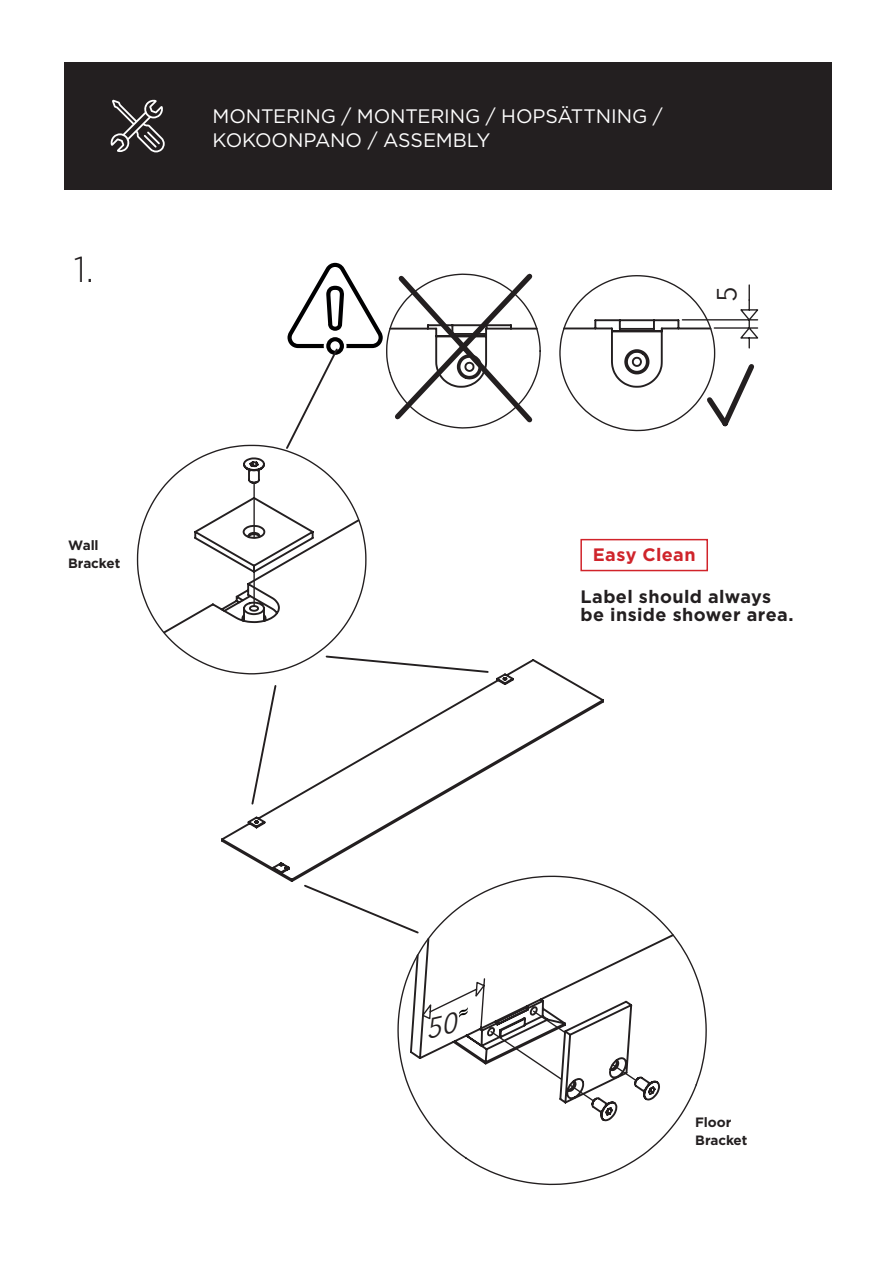
<style>
.page{position:relative;width:893px;height:1263px;background:#fff}
.page>*{position:absolute;margin:0;border:0;box-sizing:border-box;transform-origin:0 0}
.t1{font:300 36px "Gotham";color:#231f20}
.t2{font:27.45px "Avenir Next";color:#231f20}
.t3{font:19.5px/24px "Gotham";letter-spacing:-.005em;color:#fff}
.t4{font:700 18px/18px "Gotham";letter-spacing:.025em;color:#231f20}
.t5{font:700 18px "Gotham";letter-spacing:.025em;color:#cf242b}
.t6{font:700 13.5px/18px "Gotham";letter-spacing:-.01em;color:#231f20}
</style>
<div class="page">
<div style="left:64px;top:62px;width:767px;height:128px;background:#231f20"></div>
<svg style="left:110px;top:99px;width:55px;height:53px"></svg>
<svg style="left:287px;top:263px;width:96px;height:84px"></svg>
<svg style="left:716px;top:364px;width:38px;height:63px"></svg>
<svg style="left:136px;top:444px;width:571px;height:742px"></svg>
<svg style="left:385px;top:273px;width:331px;height:759px"></svg>
<svg style="left:681px;top:284px;width:78px;height:65px"></svg>
<div style="left:477px;top:523px;width:366px;height:125px;background:#fff"></div>
<div style="left:580px;top:539px;width:128px;height:32px;border:2px solid #d1232a"></div>
<svg style="left:428px;top:1007px;width:40px;height:32px"></svg>
<h1 class="t1" style="left:74px;top:246px;width:22px">1.</h1>
<p class="t3" style="left:213px;top:104px;width:452px">MONTERING / MONTERING / HOPSÄTTNING /<br>KOKOONPANO / ASSEMBLY</p>
<h2 class="t2" style="left:704px;top:302px;width:17px;rotate:-90deg">5</h2>
<p class="t6" style="left:68px;top:536px;width:54px">Wall<br>Bracket</p>
<p class="t5" style="left:593px;top:543px;width:104px">Easy Clean</p>
<p class="t4" style="left:580px;top:587px;width:215px">Label should always be inside shower area.</p>
<p class="t6" style="left:695px;top:1113px;width:54px">Floor<br>Bracket</p>
</div>
